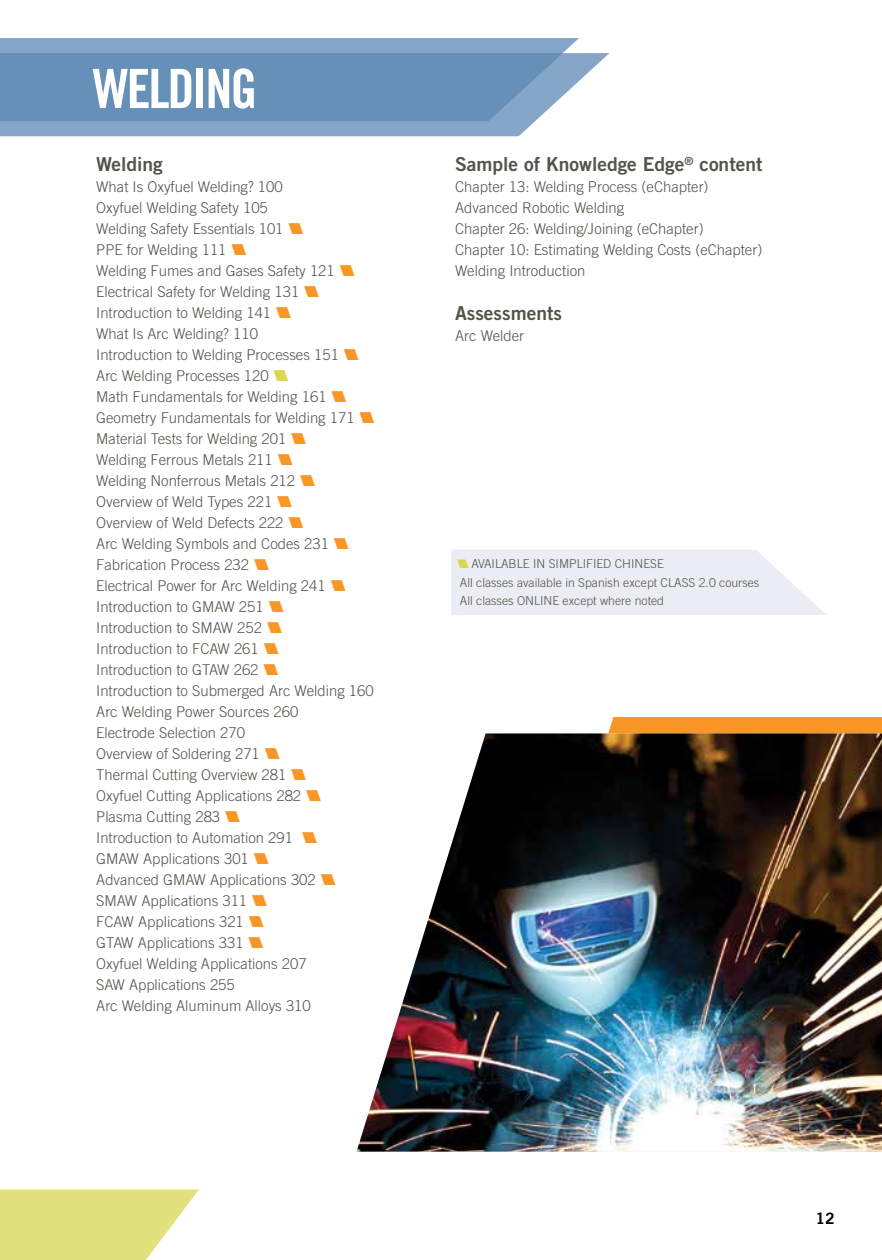
<style>
.page{position:relative;width:882px;height:1260px;background:#fff}
.page>*{position:absolute;margin:0;border:0;box-sizing:border-box;transform-origin:0 0}
.t1{font:54.25px "Trade Gothic LT Std Bd Cn 20";letter-spacing:-.04em;color:#fff}
.t2{font:19.25px "Trade Gothic LT Std Bd 2";color:#54534a}
.t3{font:15.75px "Trade Gothic LT Std Bd 2";color:#000}
.t4{font:300 14.88px/21px "Trade Gothic LT Std";color:#54534a}
.t5{font:300 12.25px/18.7px "Trade Gothic LT Std";color:#54534a}
.s1{color:#f89728}
.s2{color:#d8d852}
</style>
<div class="page">
<svg style="left:0;top:1189px;width:199px;height:71px;background:#e5e58f"></svg>
<svg style="left:0;top:53px;width:609px;height:83px;fill:#85a6c6"></svg>
<svg style="left:0;top:38px;width:579px;height:83px;background:#7197bc"></svg>
<svg style="left:451px;top:550px;width:375px;height:65px;background:#ebeef4"></svg>
<div style="left:608px;top:717px;width:274px;height:16px;background:#f89728"></div>
<img style="left:357px;top:733px;width:525px;height:419px">
<h1 class="t1" style="left:93px;top:56px;width:166px">WELDING</h1>
<p class="t2" style="left:96px;top:153px;width:68px">Welding</p>
<p class="t4" style="left:96px;top:176px;width:285px">What Is Oxyfuel Welding? 100<br>Oxyfuel Welding Safety 105<br>Welding Safety Essentials 101 <span class="s1">■<br></span>PPE for Welding 111 <span class="s1">■<br></span>Welding Fumes and Gases Safety 121 <span class="s1">■<br></span>Electrical Safety for Welding 131 <span class="s1">■<br></span>Introduction to Welding 141 <span class="s1">■<br></span>What Is Arc Welding? 110<br>Introduction to Welding Processes 151 <span class="s1">■<br></span>Arc Welding Processes 120 <span class="s2">■<br></span>Math Fundamentals for Welding 161 <span class="s1">■<br></span>Geometry Fundamentals for Welding 171 <span class="s1">■<br></span>Material Tests for Welding 201 <span class="s1">■<br></span>Welding Ferrous Metals 211 <span class="s1">■<br></span>Welding Nonferrous Metals 212 <span class="s1">■<br></span>Overview of Weld Types 221 <span class="s1">■<br></span>Overview of Weld Defects 222 <span class="s1">■<br></span>Arc Welding Symbols and Codes 231 <span class="s1">■<br></span>Fabrication Process 232 <span class="s1">■<br></span>Electrical Power for Arc Welding 241 <span class="s1">■<br></span>Introduction to GMAW 251 <span class="s1">■<br></span>Introduction to SMAW 252 <span class="s1">■<br></span>Introduction to FCAW 261 <span class="s1">■<br></span>Introduction to GTAW 262 <span class="s1">■<br></span>Introduction to Submerged Arc Welding 160<br>Arc Welding Power Sources 260<br>Electrode Selection 270<br>Overview of Soldering 271 <span class="s1">■<br></span>Thermal Cutting Overview 281 <span class="s1">■<br></span>Oxyfuel Cutting Applications 282 <span class="s1">■<br></span>Plasma Cutting 283 <span class="s1">■<br></span>Introduction to Automation 291 <span class="s1">■<br></span>GMAW Applications 301 <span class="s1">■<br></span>Advanced GMAW Applications 302 <span class="s1">■<br></span>SMAW Applications 311 <span class="s1">■<br></span>FCAW Applications 321 <span class="s1">■<br></span>GTAW Applications 331 <span class="s1">■<br></span>Oxyfuel Welding Applications 207<br>SAW Applications 255<br>Arc Welding Aluminum Alloys 310</p>
<p class="t2" style="left:455px;top:153px;width:309px">Sample of Knowledge Edge<sup>®</sup> content</p>
<p class="t4" style="left:455px;top:176px;width:309px">Chapter 13: Welding Process (eChapter)<br>Advanced Robotic Welding<br>Chapter 26: Welding/Joining (eChapter)<br>Chapter 10: Estimating Welding Costs (eChapter)<br>Welding Introduction</p>
<p class="t2" style="left:455px;top:301px;width:108px">Assessments</p>
<p class="t4" style="left:455px;top:325px;width:71px">Arc Welder</p>
<p class="t5" style="left:460px;top:554px;width:301px"><span class="s2">■</span>AVAILABLE IN SIMPLIFIED CHINESE<br>All classes available in Spanish except CLASS 2.0 courses<br>All classes ONLINE except where noted</p>
<p class="t3" style="left:815px;top:1209px;width:21px">12</p>
</div>
